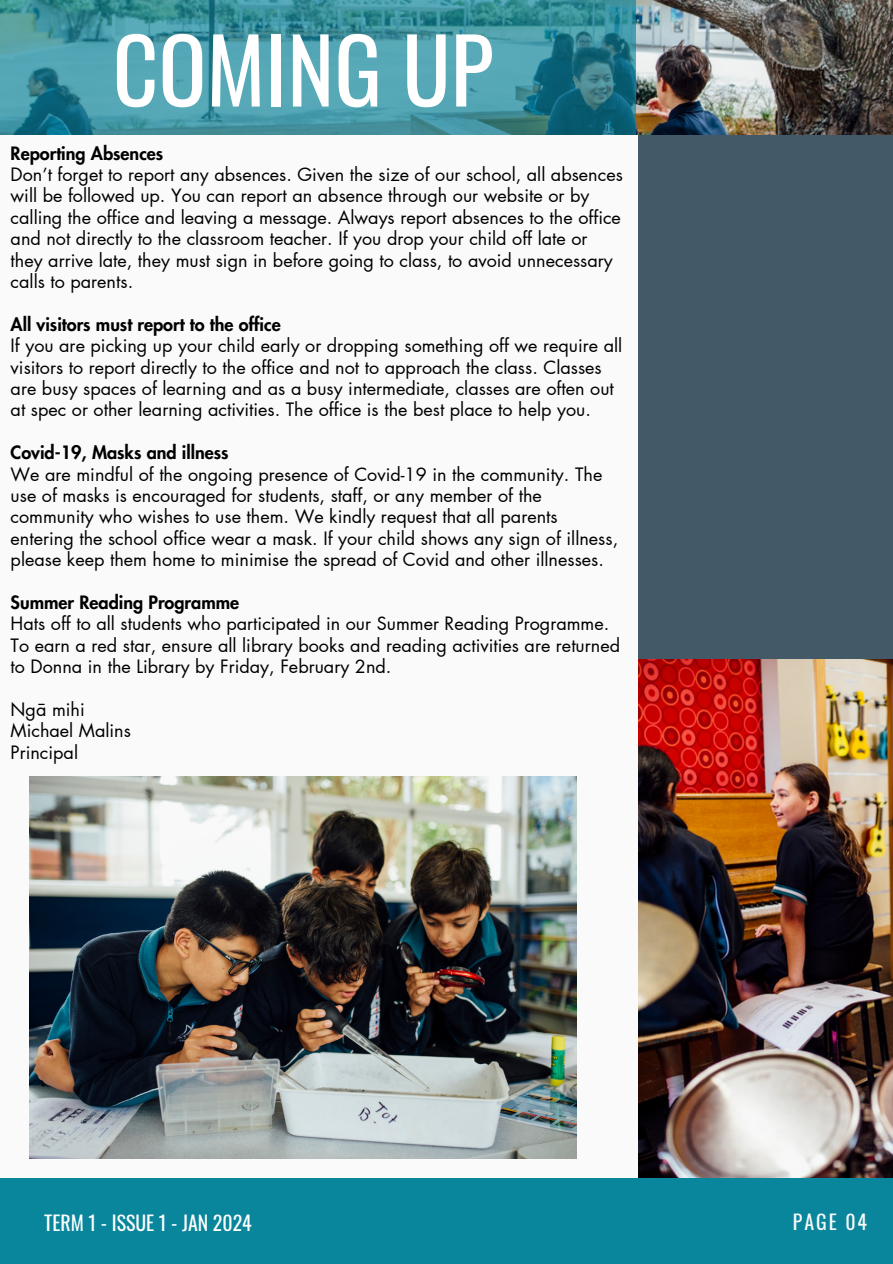
<style>
.page{position:relative;width:893px;height:1264px;background:#fff}
.page>*{position:absolute;margin:0;border:0;box-sizing:border-box;transform-origin:0 0}
.t1{font:88.95px "Oswald";color:#fefffe}
.t2{font:19.8px "Oswald";color:#fefffe}
.t3{font:19.8px "Oswald";letter-spacing:.1em;color:#fafafa}
.t4{font:18px/21.3px "Futura LT Pro";color:#000}
.t5{font:800 18px "Futura LT Pro";color:#000}
</style>
<div class="page">
<div style="left:0;top:0;width:892px;height:1263px;background:#fafafa"></div>
<div style="left:638px;top:111px;width:254px;height:622px;background:#435967"></div>
<div style="left:0;top:1177px;width:892px;height:86px;background:#09859c"></div>
<img style="left:635px;top:0;width:257px;height:134px">
<svg style="left:0;top:0;width:635px;height:135px;background:#4193a1"></svg>
<img style="left:638px;top:659px;width:254px;height:518px">
<img style="left:30px;top:776px;width:546px;height:381px">
<p class="t1" style="left:113px;top:0;width:382px">COMING UP</p>
<p class="t5" style="left:11px;top:145px;width:154px">Reporting Absences</p>
<p class="t4" style="left:11px;top:165px;width:613px">Don’t forget to report any absences. Given the size of our school, all absences will be followed up. You can report an absence through our website or by calling the office and leaving a message. Always report absences to the office and not directly to the classroom teacher. If you drop your child off late or they arrive late, they must sign in before going to class, to avoid unnecessary calls to parents.</p>
<p class="t5" style="left:11px;top:316px;width:272px">All visitors must report to the office</p>
<p class="t4" style="left:11px;top:336px;width:613px">If you are picking up your child early or dropping something off we require all visitors to report directly to the office and not to approach the class. Classes are busy spaces of learning and as a busy intermediate, classes are often out at spec or other learning activities. The office is the best place to help you.</p>
<p class="t5" style="left:11px;top:444px;width:219px">Covid-19, Masks and illness</p>
<p class="t4" style="left:11px;top:464px;width:609px">We are mindful of the ongoing presence of Covid-19 in the community. The use of masks is encouraged for students, staff, or any member of the community who wishes to use them. We kindly request that all parents entering the school office wear a mask. If your child shows any sign of illness,</p>
<p class="t4" style="left:11px;top:549px;width:594px">please keep them home to minimise the spread of Covid and other illnesses.</p>
<p class="t5" style="left:11px;top:594px;width:230px">Summer Reading Programme</p>
<p class="t4" style="left:11px;top:613px;width:600px">Hats off to all students who participated in our Summer Reading Programme.</p>
<p class="t4" style="left:11px;top:635px;width:611px">To earn a red star, ensure all library books and reading activities are returned</p>
<p class="t4" style="left:11px;top:656px;width:382px">to Donna in the Library by Friday, February 2nd.</p>
<p class="t4" style="left:11px;top:699px;width:76px">Ngā mihi</p>
<p class="t4" style="left:11px;top:720px;width:122px">Michael Malins</p>
<p class="t4" style="left:11px;top:742px;width:69px">Principal</p>
<h1 class="t2" style="left:44px;top:1206px;width:209px">TERM 1 - ISSUE 1 - JAN 2024</h1>
<p class="t3" style="left:792px;top:1206px;width:76px">PAGE 04</p>
</div>
